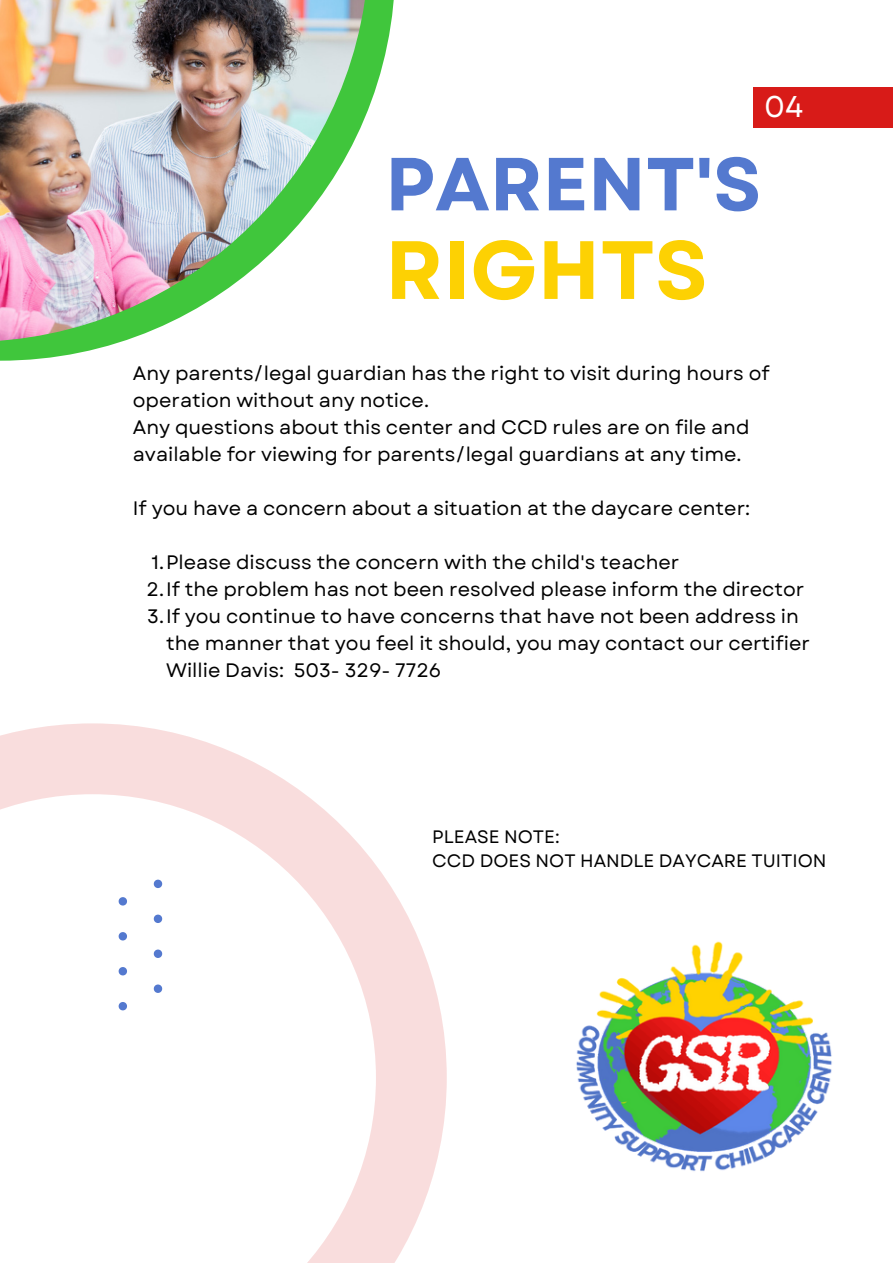
<style>
.page{position:relative;width:893px;height:1264px;background:#fff}
.page>*{position:absolute;margin:0;border:0;box-sizing:border-box;transform-origin:0 0}
.t1{font:700 82.5px "Garet";color:#fdd103}
.t2{font:700 75px "Garet";color:#5479cf}
.t3{font:30px "Garet";color:#fff}
.t4{font:19.5px/27px "Garet";color:#000}
.t5{font:18px "Garet";color:#000}
</style>
<div class="page">
<div style="left:753px;top:87px;width:139px;height:40px;background:#d81b18"></div>
<svg style="left:0;top:723px;width:447px;height:539px"></svg>
<svg style="left:119px;top:1002px;width:8px;height:8px"></svg>
<svg style="left:119px;top:967px;width:8px;height:8px"></svg>
<svg style="left:119px;top:932px;width:8px;height:8px"></svg>
<svg style="left:119px;top:897px;width:8px;height:8px"></svg>
<svg style="left:154px;top:984px;width:8px;height:8px"></svg>
<svg style="left:154px;top:949px;width:8px;height:9px"></svg>
<svg style="left:154px;top:914px;width:8px;height:9px"></svg>
<svg style="left:154px;top:879px;width:8px;height:9px"></svg>
<svg style="left:0;top:0;width:394px;height:361px"></svg>
<img style="left:0;top:0;width:369px;height:342px">
<img style="left:576px;top:941px;width:256px;height:231px">
<p class="t3" style="left:764px;top:84px;width:41px">04</p>
<p class="t2" style="left:385px;top:130px;width:377px">PARENT'S</p>
<p class="t1" style="left:385px;top:211px;width:324px">RIGHTS</p>
<p class="t4" style="left:133px;top:360px;width:638px">Any parents/legal guardian has the right to visit during hours of operation without any notice.</p>
<p class="t4" style="left:133px;top:414px;width:618px">Any questions about this center and CCD rules are on file and available for viewing for parents/legal guardians at any time.</p>
<p class="t4" style="left:133px;top:495px;width:618px">If you have a concern about a situation at the daycare center:</p>
<p class="t4" style="left:151px;top:549px;width:529px">1.Please discuss the concern with the child's teacher</p>
<p class="t4" style="left:147px;top:575px;width:659px">2.If the problem has not been resolved please inform the director</p>
<p class="t4" style="left:166px;top:602px;width:645px;text-indent:-19px">3.If you continue to have concerns that have not been address in the manner that you feel it should, you may contact our certifier<br>Willie Davis: 503- 329- 7726</p>
<p class="t5" style="left:432px;top:823px;width:129px">PLEASE NOTE:</p>
<p class="t5" style="left:432px;top:848px;width:395px">CCD DOES NOT HANDLE DAYCARE TUITION</p>
</div>
